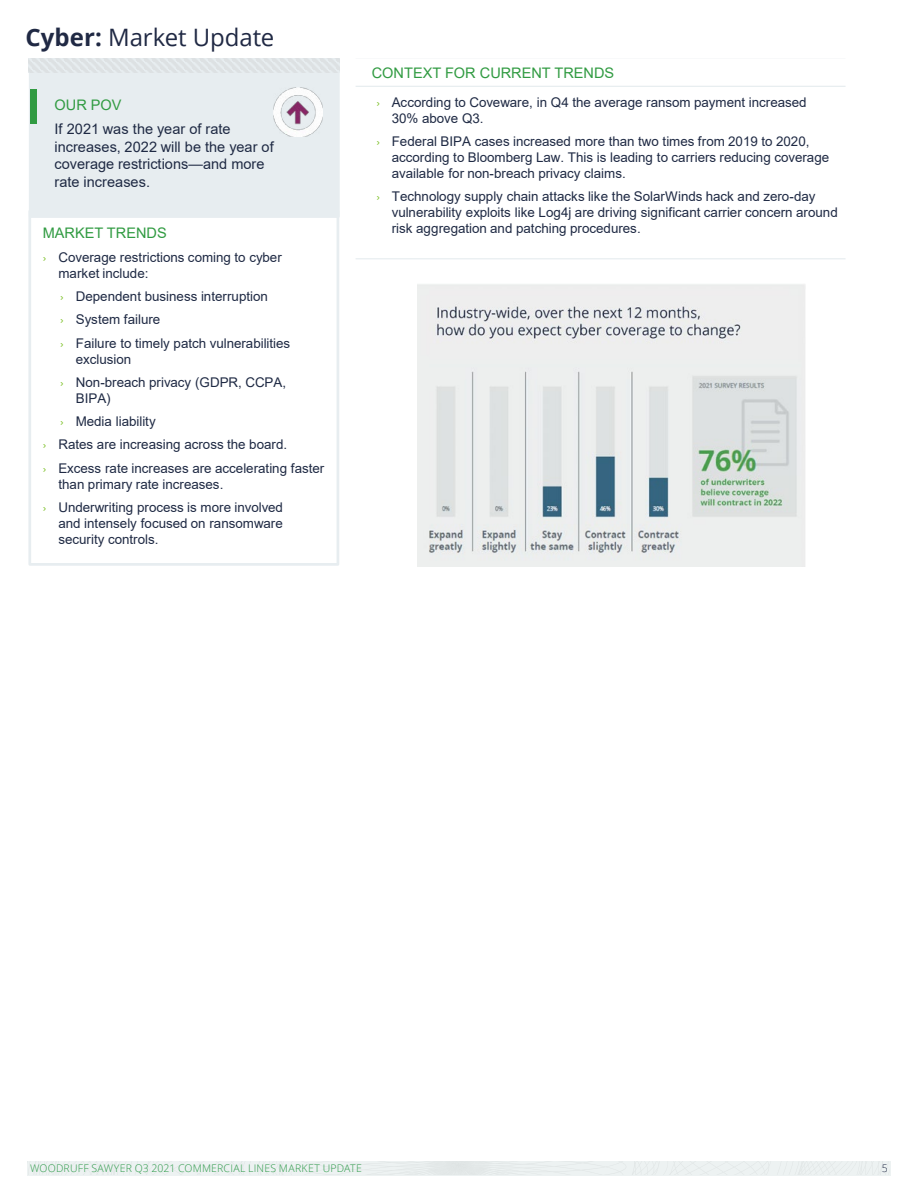
<style>
.page{position:relative;width:918px;height:1188px;background:#fff}
.page>*{position:absolute;margin:0;border:0;box-sizing:border-box;transform-origin:0 0}
.t1{font:26.55px "Arial";color:#1f2a44}
.t2{font:24px "Open Sans";letter-spacing:-.005em;color:#202944}
.t3{font:700 24px "Open Sans";letter-spacing:.005em;color:#202944}
.t4{font:14.55px/17.4px "Arial";letter-spacing:.005em;color:#1f2a44}
.t5{font:14.55px "Arial";color:#319b42}
.t6{font:13.35px/16px "Arial";color:#1f2a44}
.t7{font:300 10.5px "Open Sans";letter-spacing:.02em;color:#2b9947}
.t8{font:300 10.5px "Open Sans";color:#202944}
.s1{font-family:"Arial";font-weight:700;font-size:26.55px;color:#1f2a44}
.s2{font-family:"Segoe UI";font-size:11.4px;color:#78be20}
</style>
<div class="page">
<div style="left:27px;top:1161px;width:864px;height:15px;background:#edf2f2"></div>
<svg style="left:38px;top:1161px;width:845px;height:13px"></svg>
<div style="left:28px;top:210px;width:311px;height:356px;border:3px solid #e7edf0"></div>
<hr style="left:356px;top:258px;width:490px;height:1px;background:#e7edf0">
<hr style="left:356px;top:86px;width:490px;height:1px;background:#e7edf0">
<hr style="left:356px;top:59px;width:490px;height:1px;background:#e7edf0">
<div style="left:29px;top:59px;width:311px;height:159px;background:#e7edf0"></div>
<div style="left:30px;top:89px;width:6px;height:35px;background:#319b42"></div>
<img style="left:273px;top:87px;width:50px;height:50px">
<img style="left:418px;top:284px;width:388px;height:282px">
<div style="left:28px;top:59px;width:311px;height:14px;background:#dfe4e6"></div>
<h2 class="t2" style="left:30px;top:21px;width:246px"><span class="s1">Cyber:</span> Market Update</h2>
<h1 class="t1" style="left:122px;top:16px;width:177px">Market Update</h1>
<h2 class="t3" style="left:26px;top:20px;width:78px">Cyber:</h2>
<p class="t5" style="left:55px;top:94px;width:69px">OUR POV</p>
<p class="t4" style="left:55px;top:120px;width:221px">If 2021 was the year of rate increases, 2022 will be the year of coverage restrictions—and more rate increases.</p>
<p class="t5" style="left:43px;top:223px;width:125px">MARKET TRENDS</p>
<p class="t6" style="left:58px;top:249px;width:225px;text-indent:-16px"><span class="s2">›</span> Coverage restrictions coming to cyber market include:</p>
<p class="t6" style="left:60px;top:285px;width:232px;line-height:23.2px"><span class="s2">›</span> Dependent business interruption<br><span class="s2">›</span> System failure<br><span class="s2">›</span> Failure to timely patch vulnerabilities</p>
<p class="t6" style="left:60px;top:347px;width:227px;line-height:23.2px;text-indent:16px">exclusion<br><span class="s2">›</span> Non-breach privacy (GDPR, CCPA,</p>
<p class="t6" style="left:76px;top:390px;width:36px">BIPA)</p>
<p class="t6" style="left:60px;top:413px;width:97px"><span class="s2">›</span> Media liability</p>
<p class="t6" style="left:43px;top:437px;width:246px"><span class="s2">›</span> Rates are increasing across the board.</p>
<p class="t6" style="left:43px;top:460px;width:283px"><span class="s2">›</span> Excess rate increases are accelerating faster</p>
<p class="t6" style="left:43px;top:472px;width:242px;line-height:23.2px;text-indent:16px">than primary rate increases.<br><span class="s2">›</span> Underwriting process is more involved</p>
<p class="t6" style="left:58px;top:515px;width:226px">and intensely focused on ransomware security controls.</p>
<p class="t5" style="left:372px;top:63px;width:244px">CONTEXT FOR CURRENT TRENDS</p>
<p class="t6" style="left:392px;top:94px;width:416px;text-indent:-15px"><span class="s2">›</span> According to Coveware, in Q4 the average ransom payment increased<br>30% above Q3.</p>
<p class="t6" style="left:392px;top:133px;width:439px;text-indent:-15px"><span class="s2">›</span> Federal BIPA cases increased more than two times from 2019 to 2020, according to Bloomberg Law. This is leading to carriers reducing coverage available for non-breach privacy claims.</p>
<p class="t6" style="left:392px;top:189px;width:448px;text-indent:-15px"><span class="s2">›</span> Technology supply chain attacks like the SolarWinds hack and zero-day vulnerability exploits like Log4j are driving significant carrier concern around risk aggregation and patching procedures.</p>
<p class="t7" style="left:30px;top:1161px;width:333px">WOODRUFF SAWYER Q3 2021 COMMERCIAL LINES MARKET UPDATE</p>
<p class="t8" style="left:882px;top:1161px;width:7px">5</p>
</div>
